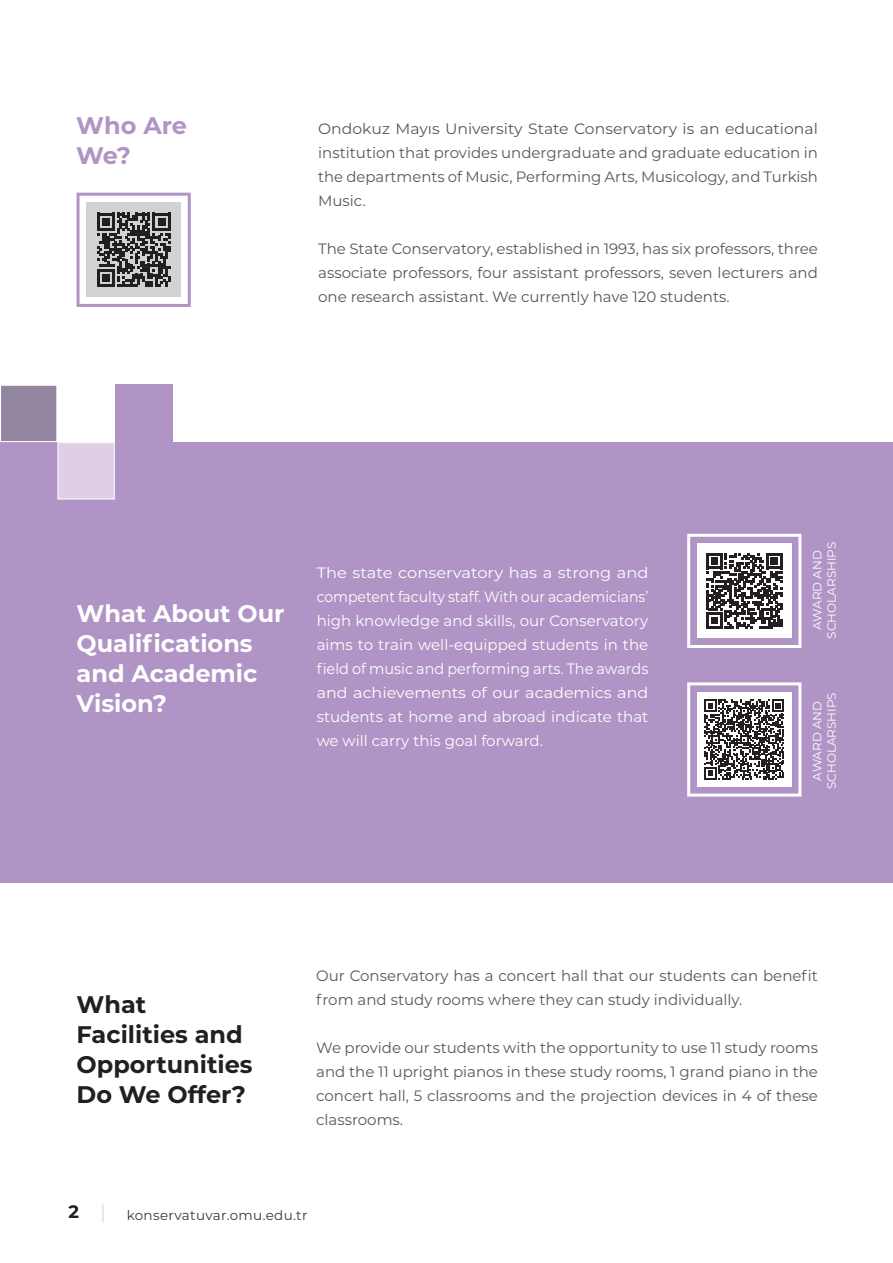
<style>
.page{position:relative;width:893px;height:1263px;background:#fff}
.page>*{position:absolute;margin:0;border:0;box-sizing:border-box;transform-origin:0 0}
.t1{font:700 24px/30px "Montserrat";color:#fff}
.t2{font:700 24px/30px "Montserrat";color:#231f20}
.t3{font:700 24px/30px "Montserrat";color:#af94c5}
.t4{font:700 18px "Montserrat";color:#231f20}
.t5{font:15px/24px "Montserrat";color:#57585a;text-align:justify}
.t6{font:15px/24px "Montserrat";color:#fff;text-align:justify;scale:1.08 1}
.t7{font:15px/24px "Montserrat";color:#57585a;text-align:justify;scale:1.04 1}
.t8{font:13.5px "Montserrat";letter-spacing:.025em;color:#383839}
.t9{font:12px/14.4px "Montserrat";color:#fff;text-align:center}
</style>
<div class="page">
<svg style="left:103px;top:1204px;width:1px;height:19px"></svg>
<div style="left:0;top:442px;width:893px;height:440px;background:#af94c5"></div>
<div style="left:77px;top:193px;width:114px;height:114px;border:3px solid #af94c5"></div>
<div style="left:87px;top:203px;width:94px;height:94px;background:#d1d2d4"></div>
<svg style="left:97px;top:213px;width:74px;height:74px"></svg>
<div style="left:687px;top:534px;width:114px;height:114px;border:3px solid #fff"></div>
<div style="left:687px;top:682px;width:114px;height:115px;border:3px solid #fff"></div>
<div style="left:697px;top:544px;width:94px;height:94px;background:#fff"></div>
<svg style="left:706px;top:553px;width:76px;height:76px"></svg>
<div style="left:697px;top:692px;width:94px;height:94px;background:#fff"></div>
<svg style="left:704px;top:699px;width:80px;height:80px"></svg>
<div style="left:57px;top:442px;width:58px;height:57px;background:#dfcee4;border:1px solid #fff"></div>
<div style="left:0;top:385px;width:57px;height:57px;background:#9386a1;border:1px solid #fff"></div>
<div style="left:115px;top:385px;width:57px;height:57px;background:#af94c5"></div>
<h1 class="t3" style="left:76px;top:109px;width:112px">Who Are<br>We?</h1>
<p class="t7" style="left:318px;top:116px;width:482px">Ondokuz Mayıs University State Conservatory is an educational institution that provides undergraduate and graduate education in the departments of Music, Performing Arts, Musicology, and Turkish Music.</p>
<p class="t5" style="left:318px;top:236px;width:501px">The State Conservatory, established in 1993, has six professors, three associate professors, four assistant professors, seven lecturers and one research assistant. We currently have 120 students.</p>
<h1 class="t1" style="left:77px;top:597px;width:210px">What About Our<br>Qualifications and Academic<br>Vision?</h1>
<p class="t6" style="left:317px;top:560px;width:309px">The state conservatory has a strong and competent faculty staff. With our academicians’ high knowledge and skills, our Conservatory aims to train well-equipped students in the field of music and performing arts. The awards and achievements of our academics and students at home and abroad indicate that we will carry this goal forward.</p>
<p class="t9" style="left:810px;top:639px;width:98px;rotate:-90deg">AWARD AND<br>SCHOLARSHIPS</p>
<p class="t9" style="left:810px;top:789px;width:98px;rotate:-90deg">AWARD AND<br>SCHOLARSHIPS</p>
<h1 class="t2" style="left:77px;top:988px;width:178px">What<br>Facilities and<br>Opportunities<br>Do We Offer?</h1>
<p class="t5" style="left:316px;top:963px;width:503px">Our Conservatory has a concert hall that our students can benefit from and study rooms where they can study individually.</p>
<p class="t5" style="left:316px;top:1035px;width:503px">We provide our students with the opportunity to use 11 study rooms and the 11 upright pianos in these study rooms, 1 grand piano in the concert hall, 5 classrooms and the projection devices in 4 of these classrooms.</p>
<p class="t4" style="left:68px;top:1199px;width:12px">2</p>
<p class="t8" style="left:127px;top:1206px;width:182px">konservatuvar.omu.edu.tr</p>
</div>
